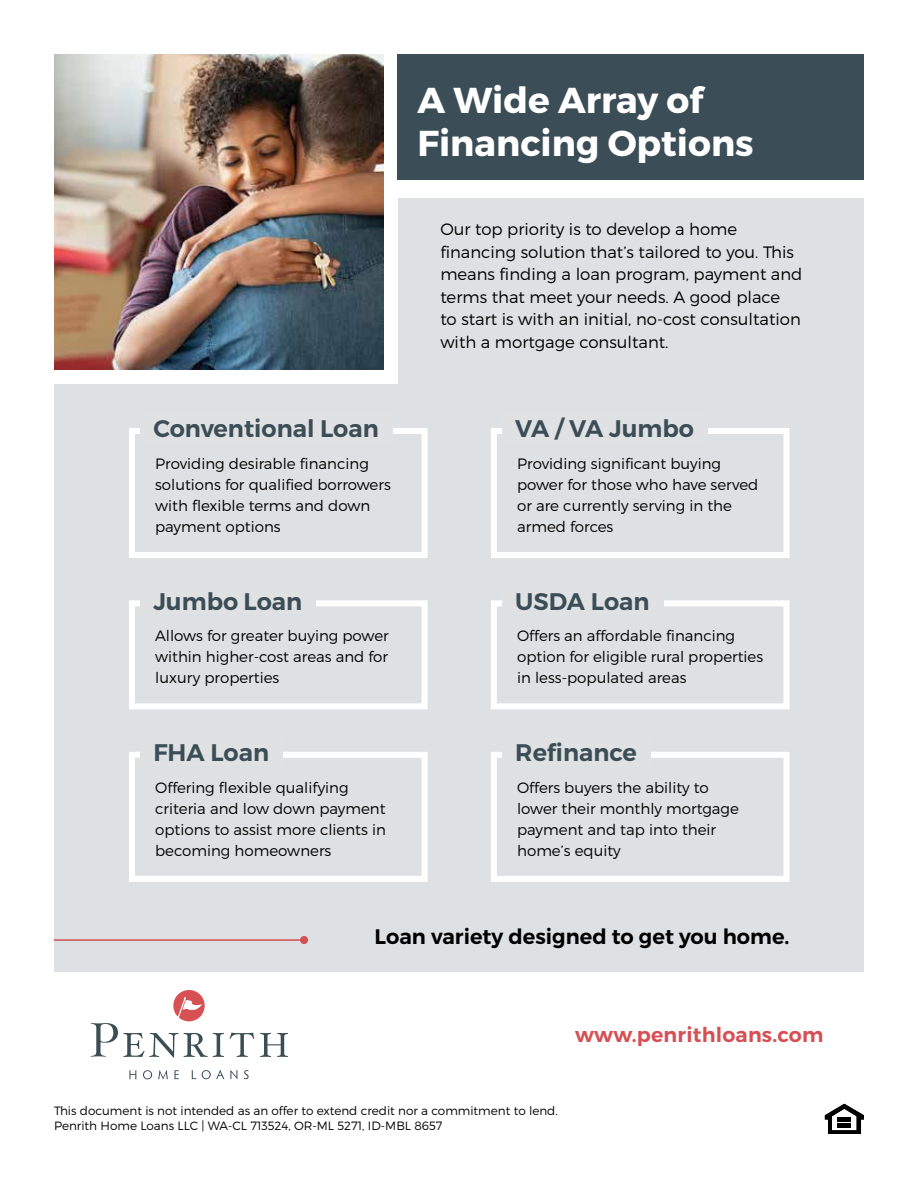
<style>
.page{position:relative;width:918px;height:1188px;background:#fff}
.page>*{position:absolute;margin:0;border:0;box-sizing:border-box;transform-origin:0 0}
.t1{font:36px/43.2px "Trueno Bd";color:#fff}
.t2{font:24px "Trueno S Bd";color:#3b4d56}
.t3{font:21px "Trueno S Bd";color:#000}
.t4{font:20.55px "Trueno S Bd";letter-spacing:.01em;color:#d64f54}
.t5{font:16.5px/22.5px "Trueno Lt";color:#000}
.t6{font:15px/21px "Trueno Lt";color:#000}
.t7{font:12px/14.4px "Trueno Lt";color:#000}
</style>
<div class="page">
<svg style="left:825px;top:1104px;width:39px;height:30px"></svg>
<div style="left:838px;top:1117px;width:13px;height:5px;background:#000"></div>
<hr style="left:838px;top:1123px;width:13px;height:4px;background:#000">
<svg style="left:230px;top:1033px;width:24px;height:24px"></svg>
<svg style="left:260px;top:1033px;width:28px;height:24px"></svg>
<svg style="left:91px;top:990px;width:133px;height:68px"></svg>
<svg style="left:129px;top:1070px;width:7px;height:9px"></svg>
<svg style="left:143px;top:1070px;width:9px;height:9px"></svg>
<svg style="left:158px;top:1070px;width:10px;height:9px"></svg>
<svg style="left:174px;top:1070px;width:5px;height:9px"></svg>
<svg style="left:192px;top:1070px;width:4px;height:9px"></svg>
<svg style="left:202px;top:1070px;width:22px;height:9px"></svg>
<svg style="left:230px;top:1070px;width:8px;height:9px"></svg>
<svg style="left:244px;top:1070px;width:5px;height:9px"></svg>
<div style="left:54px;top:198px;width:810px;height:774px;background:#dee1e3"></div>
<div style="left:54px;top:55px;width:343px;height:329px;background:#fff"></div>
<img style="left:54px;top:54px;width:330px;height:316px">
<div style="left:397px;top:54px;width:467px;height:126px;background:#3b4d56"></div>
<hr style="left:54px;top:939px;width:248px;height:2px;background:#d64f54">
<div style="left:300px;top:936px;width:8px;height:8px;background:#d64f54;border-radius:50%"></div>
<div style="left:129px;top:428px;width:299px;height:130px;border:6px solid #fff"></div>
<div style="left:140px;top:414px;width:252px;height:28px;background:#dfe1e2"></div>
<div style="left:129px;top:600px;width:299px;height:109px;border:6px solid #fff"></div>
<div style="left:140px;top:587px;width:176px;height:27px;background:#dfe1e2"></div>
<div style="left:491px;top:600px;width:299px;height:109px;border:6px solid #fff"></div>
<div style="left:502px;top:587px;width:161px;height:27px;background:#dfe1e2"></div>
<div style="left:491px;top:428px;width:299px;height:130px;border:6px solid #fff"></div>
<div style="left:502px;top:414px;width:206px;height:28px;background:#dfe1e2"></div>
<div style="left:129px;top:752px;width:299px;height:130px;border:6px solid #fff"></div>
<div style="left:140px;top:738px;width:143px;height:28px;background:#dfe1e2"></div>
<div style="left:491px;top:752px;width:299px;height:130px;border:6px solid #fff"></div>
<div style="left:502px;top:738px;width:148px;height:28px;background:#dfe1e2"></div>
<h1 class="t1" style="left:417px;top:79px;width:338px">A Wide Array of<br>Financing Options</h1>
<h2 class="t2" style="left:153px;top:414px;width:227px">Conventional Loan</h2>
<p class="t6" style="left:155px;top:453px;width:237px">Providing desirable financing solutions for qualified borrowers with flexible terms and down payment options</p>
<h2 class="t2" style="left:153px;top:586px;width:150px">Jumbo Loan</h2>
<p class="t6" style="left:155px;top:625px;width:235px;text-align:justify">Allows for greater buying power within higher-cost areas and for luxury properties</p>
<h2 class="t2" style="left:153px;top:738px;width:117px">FHA Loan</h2>
<p class="t6" style="left:155px;top:777px;width:232px">Offering flexible qualifying criteria and low down payment options to assist more clients in becoming homeowners</p>
<p class="t5" style="left:440px;top:218px;width:364px">Our top priority is to develop a home financing solution that’s tailored to you. This means finding a loan program, payment and terms that meet your needs. A good place<br>to start is with an initial, no-cost consultation with a mortgage consultant.</p>
<h2 class="t2" style="left:515px;top:414px;width:180px">VA / VA Jumbo</h2>
<p class="t6" style="left:517px;top:453px;width:243px">Providing significant buying power for those who have served or are currently serving in the armed forces</p>
<h2 class="t2" style="left:515px;top:586px;width:136px">USDA Loan</h2>
<p class="t6" style="left:517px;top:625px;width:248px">Offers an affordable financing option for eligible rural properties in less-populated areas</p>
<h2 class="t2" style="left:515px;top:738px;width:123px">Refinance</h2>
<p class="t6" style="left:517px;top:777px;width:223px">Offers buyers the ability to lower their monthly mortgage payment and tap into their home’s equity</p>
<h3 class="t3" style="left:375px;top:924px;width:416px">Loan variety designed to get you home.</h3>
<h3 class="t4" style="left:575px;top:1022px;width:250px">www.penrithloans.com</h3>
<p class="t7" style="left:54px;top:1104px;width:505px">This document is not intended as an offer to extend credit nor a commitment to lend.<br>Penrith Home Loans LLC | WA-CL 713524, OR-ML 5271, ID-MBL 8657</p>
</div>
